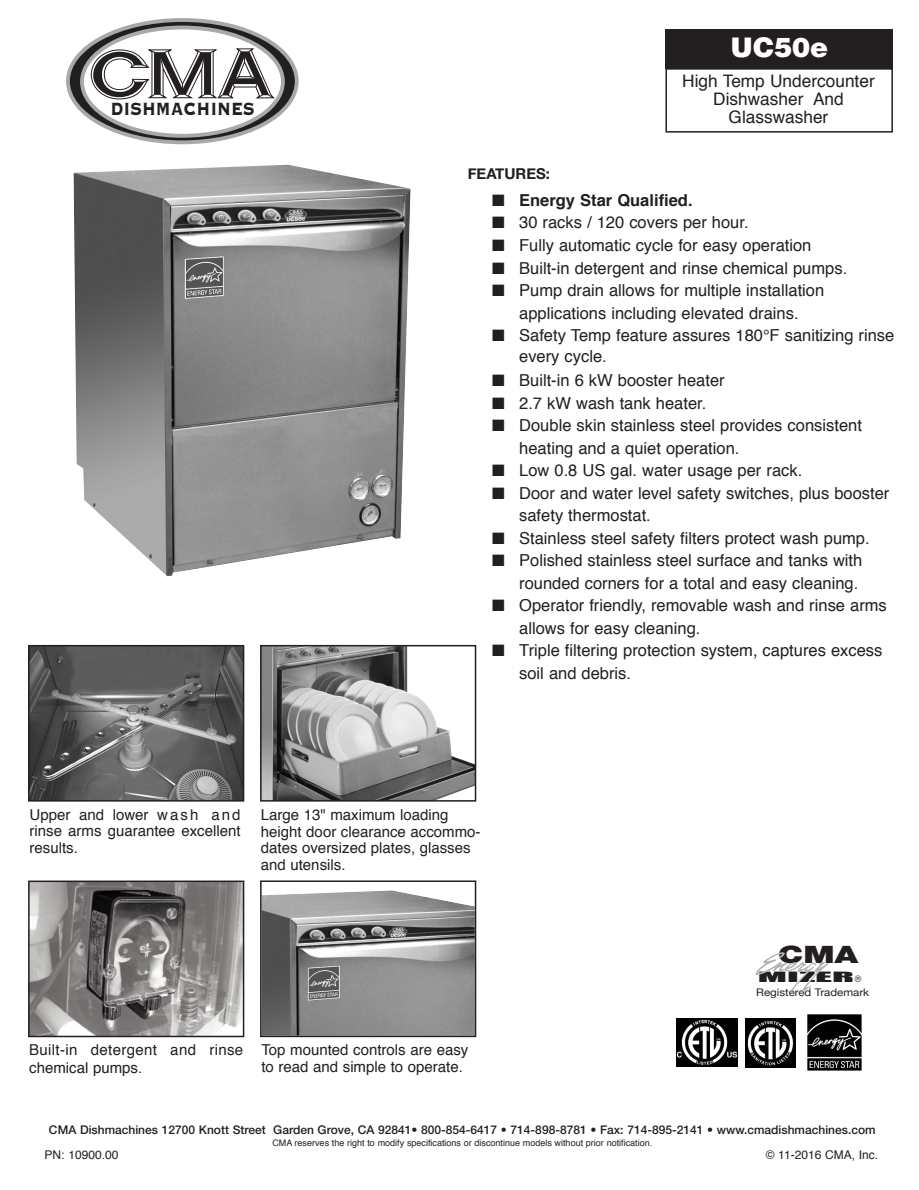
<style>
.page{position:relative;width:919px;height:1190px;background:#fff}
.page>*{position:absolute;margin:0;border:0;box-sizing:border-box;transform-origin:0 0}
.t1{font:900 27px "Helvetica";color:#fff}
.t2{font:900 24px "Helvetica Neue";color:#231f20;scale:1.38 1}
.t3{font:23.25px "Copperplate Thirty Three BC";color:#231f20;scale:.77 1}
.t4{font:17.25px/18px "Helvetica";color:#231f20;text-align:center}
.t5{font:16.5px/22.5px "Helvetica";color:#231f20}
.t6{font:700 16.5px "Helvetica";color:#231f20}
.t7{font:15px/16.5px "Helvetica";color:#231f20}
.t8{font:15px/18px "Helvetica";letter-spacing:.02em;color:#231f20}
.t9{font:700 15px "Helvetica Neue";color:#231f20}
.t10{font:13.05px "Impact";color:#231f20;scale:3.13 1}
.t11{font:500 12px "Helvetica Neue";color:#231f20}
.t12{font:12px "Helvetica";color:#231f20}
.t13{font:10.5px "Helvetica Neue";color:#231f20;scale:1.09 1}
.t14{font:9px "Helvetica";color:#231f20}
</style>
<div class="page">
<img style="left:73px;top:165px;width:338px;height:411px">
<img style="left:31px;top:648px;width:210px;height:150px">
<div style="left:28px;top:645px;width:216px;height:156px;border:2px solid #231f20"></div>
<img style="left:263px;top:890px;width:210px;height:144px">
<div style="left:260px;top:880px;width:216px;height:157px;border:2px solid #231f20"></div>
<img style="left:263px;top:648px;width:210px;height:150px">
<div style="left:260px;top:645px;width:216px;height:156px;border:2px solid #231f20"></div>
<img style="left:31px;top:883px;width:210px;height:151px">
<div style="left:28px;top:880px;width:216px;height:157px;border:2px solid #231f20"></div>
<img style="left:676px;top:1018px;width:61px;height:48px">
<img style="left:745px;top:1018px;width:50px;height:49px">
<img style="left:807px;top:1014px;width:55px;height:57px">
<div style="left:665px;top:68px;width:227px;height:65px;border:2px solid #231f20"></div>
<div style="left:665px;top:30px;width:227px;height:39px;background:#231f20"></div>
<svg style="left:66px;top:18px;width:233px;height:127px"></svg>
<img style="left:757px;top:952px;width:58px;height:38px">
<h3 class="t3" style="left:110px;top:94px;width:189px">DISHMACHINES</h3>
<h1 class="t1" style="left:730px;top:31px;width:99px">UC50e</h1>
<p class="t4" style="left:682px;top:73px;width:194px">High Temp Undercounter<br>Dishwasher And<br>Glasswasher</p>
<p class="t9" style="left:467px;top:164px;width:84px">FEATURES:</p>
<p class="t6" style="left:492px;top:193px;width:202px">■ Energy Star Qualified.</p>
<p class="t5" style="left:492px;top:213px;width:258px">■ 30 racks / 120 covers per hour.</p>
<p class="t5" style="left:492px;top:235px;width:320px">■ Fully automatic cycle for easy operation</p>
<p class="t5" style="left:492px;top:258px;width:356px">■ Built-in detergent and rinse chemical pumps.</p>
<p class="t5" style="left:492px;top:280px;width:333px;text-align:center">■ Pump drain allows for multiple installation applications including elevated drains.</p>
<p class="t5" style="left:519px;top:326px;width:376px;line-height:21px;text-indent:-27px">■ Safety Temp feature assures 180°F sanitizing rinse every cycle.</p>
<p class="t5" style="left:492px;top:370px;width:234px">■ Built-in 6 kW booster heater</p>
<p class="t5" style="left:492px;top:393px;width:216px">■ 2.7 kW wash tank heater.</p>
<p class="t5" style="left:519px;top:415px;width:344px;text-indent:-27px">■ Double skin stainless steel provides consistent heating and a quiet operation.</p>
<p class="t5" style="left:492px;top:460px;width:311px">■ Low 0.8 US gal. water usage per rack.</p>
<p class="t5" style="left:519px;top:483px;width:371px;text-indent:-27px">■ Door and water level safety switches, plus booster safety thermostat.</p>
<p class="t5" style="left:492px;top:528px;width:379px">■ Stainless steel safety filters protect wash pump.</p>
<p class="t5" style="left:492px;top:550px;width:371px;text-align:right">■ Polished stainless steel surface and tanks with rounded corners for a total and easy cleaning.</p>
<p class="t5" style="left:519px;top:595px;width:369px;text-indent:-27px">■ Operator friendly, removable wash and rinse arms allows for easy cleaning.</p>
<p class="t5" style="left:519px;top:640px;width:364px;text-indent:-27px">■ Triple filtering protection system, captures excess soil and debris.</p>
<p class="t7" style="left:30px;top:807px;width:212px;text-align:justify">Upper and lower wash and rinse arms guarantee excellent results.</p>
<p class="t7" style="left:261px;top:807px;width:221px">Large 13" maximum loading height door clearance accommo&shy;dates oversized plates, glasses and utensils.</p>
<p class="t8" style="left:29px;top:1042px;width:215px">Built-in detergent and rinse chemical pumps.</p>
<p class="t7" style="left:261px;top:1042px;width:208px">Top mounted controls are easy to read and simple to operate.</p>
<h2 class="t2" style="left:778px;top:945px;width:60px">CMA</h2>
<p class="t14" style="left:854px;top:975px;width:8px">®</p>
<p class="t13" style="left:755px;top:985px;width:105px">Registered Trademark</p>
<p class="t10" style="left:757px;top:968px;width:32px">MIZER</p>
<p class="t11" style="left:49px;top:1125px;width:827px">CMA Dishmachines 12700 Knott Street Garden Grove, CA 92841• 800-854-6417 • 714-898-8781 • Fax: 714-895-2141 • www.cmadishmachines.com</p>
<p class="t14" style="left:272px;top:1139px;width:381px">CMA reserves the right to modify specifications or discontinue models without prior notification.</p>
<p class="t12" style="left:45px;top:1149px;width:75px">PN: 10900.00</p>
<p class="t12" style="left:765px;top:1149px;width:114px">© 11-2016 CMA, Inc.</p>
</div>
